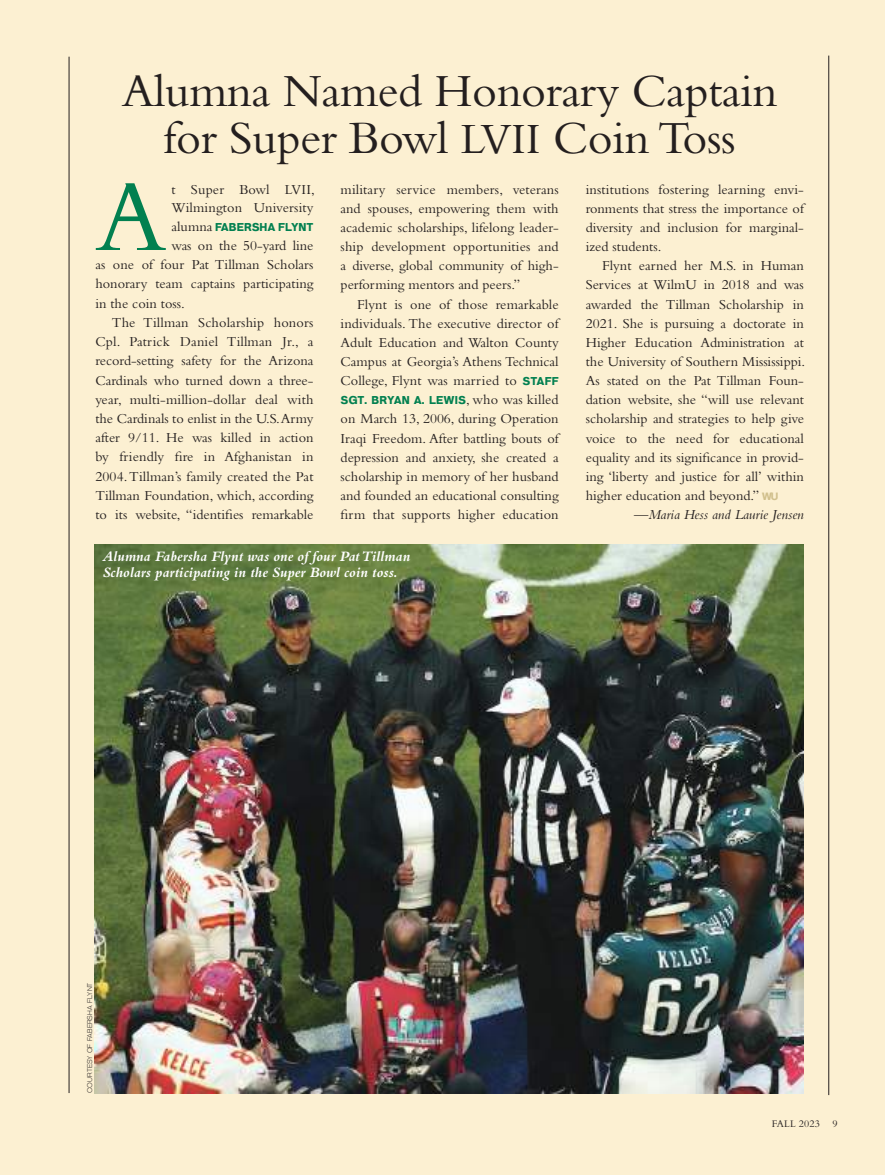
<style>
.page{position:relative;width:885px;height:1175px;background:#fff}
.page>*{position:absolute;margin:0;border:0;box-sizing:border-box;transform-origin:0 0}
.t1{font:104.7px "Bembo Std";color:#028050}
.t2{font:48px/46.5px "Bembo Std";letter-spacing:-.01em;color:#241f1f;text-align:center}
.t3{font:italic 700 15px/16.5px "Bembo Std";color:#fff}
.t4{font:14.25px/19.2px "Bembo Std";color:#241f1f;text-align:justify}
.t5{font:italic 14.25px "Bembo Std";color:#241f1f}
.t6{font:900 11.25px "Korbin";color:#028050}
.t7{font:10.5px "Bembo Std";letter-spacing:.01em;color:#241f1f}
.t8{font:6.75px "Korbin";letter-spacing:.01em;color:#241f1f}
.s1{font-size:45px}
.s2{font-family:"Korbin";font-weight:900;font-size:11.25px;color:#028050}
.s3{font-family:"Bembo Std";font-weight:400;font-size:14.25px;color:#241f1f}
.s4{font-family:"Korbin";font-weight:900;font-size:10.5px;color:#d1c08d}
</style>
<div class="page">
<div style="left:0;top:0;width:884px;height:1174px;background:#fcf0d2"></div>
<hr style="left:69px;top:57px;width:1px;height:1036px;background:#241f1f">
<hr style="left:828px;top:56px;width:1px;height:1039px;background:#241f1f">
<img style="left:95px;top:544px;width:708px;height:549px">
<h2 class="t2" style="left:122px;top:67px;width:657px">Alumna Named Honorary Captain for Super Bowl <span class="s1">LVII</span> Coin Toss</h2>
<h1 class="t1" style="left:95px;top:156px;width:72px">A</h1>
<p class="t4" style="left:171px;top:180px;width:145px;line-height:18.8px">t Super Bowl LVII,<br>Wilmington University</p>
<p class="t4" style="left:340px;top:179px;width:219px">military service members, veterans and spouses, empowering them with academic scholarships, lifelong leader&shy;ship development opportunities and a diverse, global community of high&shy;performing mentors and peers.”</p>
<p class="t4" style="left:340px;top:294px;width:221px;text-indent:17px">Flynt is one of those remarkable individuals. The executive director of Adult Education and Walton County Campus at Georgia’s Athens Technical College, Flynt was married to <span class="s2">STAFF</span></p>
<p class="t6" style="left:340px;top:394px;width:219px">SGT. BRYAN A. LEWIS<span class="s3">, who was killed</span></p>
<p class="t4" style="left:340px;top:409px;width:221px">on March 13, 2006, during Operation Iraqi Freedom. After battling bouts of depression and anxiety, she created a scholarship in memory of her husband and founded an educational consulting firm that supports higher education</p>
<p class="t4" style="left:585px;top:179px;width:221px">institutions fostering learning envi&shy;ronments that stress the importance of diversity and inclusion for marginal&shy;ized students.</p>
<p class="t4" style="left:585px;top:256px;width:221px;text-indent:17px">Flynt earned her M.S. in Human Services at WilmU in 2018 and was awarded the Tillman Scholarship in 2021. She is pursuing a doctorate in Higher Education Administration at the University of Southern Mississippi.<br>As stated on the Pat Tillman Foun&shy;dation website, she “will use relevant scholarship and strategies to help give voice to the need for educational equality and its significance in provid&shy;ing ‘liberty and justice for all’ within higher education and beyond.” <span class="s4">WU</span></p>
<p class="t5" style="left:634px;top:506px;width:171px">—Maria Hess and Laurie Jensen</p>
<p class="t6" style="left:171px;top:221px;width:143px"><span class="s3">alumna</span> FABERSHA FLYNT</p>
<p class="t4" style="left:95px;top:236px;width:220px;text-indent:76px">was on the 50-yard line as one of four Pat Tillman Scholars honorary team captains participating in the coin toss.</p>
<p class="t4" style="left:95px;top:312px;width:220px;text-indent:17px">The Tillman Scholarship honors Cpl. Patrick Daniel Tillman Jr., a record-setting safety for the Arizona Cardinals who turned down a three&shy;year, multi-million-dollar deal with the Cardinals to enlist in the U.S. Army after 9/11. He was killed in action by friendly fire in Afghanistan in 2004. Tillman’s family created the Pat Tillman Foundation, which, according to its website, “identifies remarkable</p>
<p class="t3" style="left:103px;top:547px;width:309px">Alumna Fabersha Flynt was one of four Pat Tillman<br>Scholars participating in the Super Bowl coin toss.</p>
<p class="t8" style="left:86px;top:1093px;width:112px;rotate:-90deg">COURTESY OF FABERSHA FLYNT</p>
<p class="t7" style="left:771px;top:1117px;width:67px">FALL 2023 9</p>
</div>
